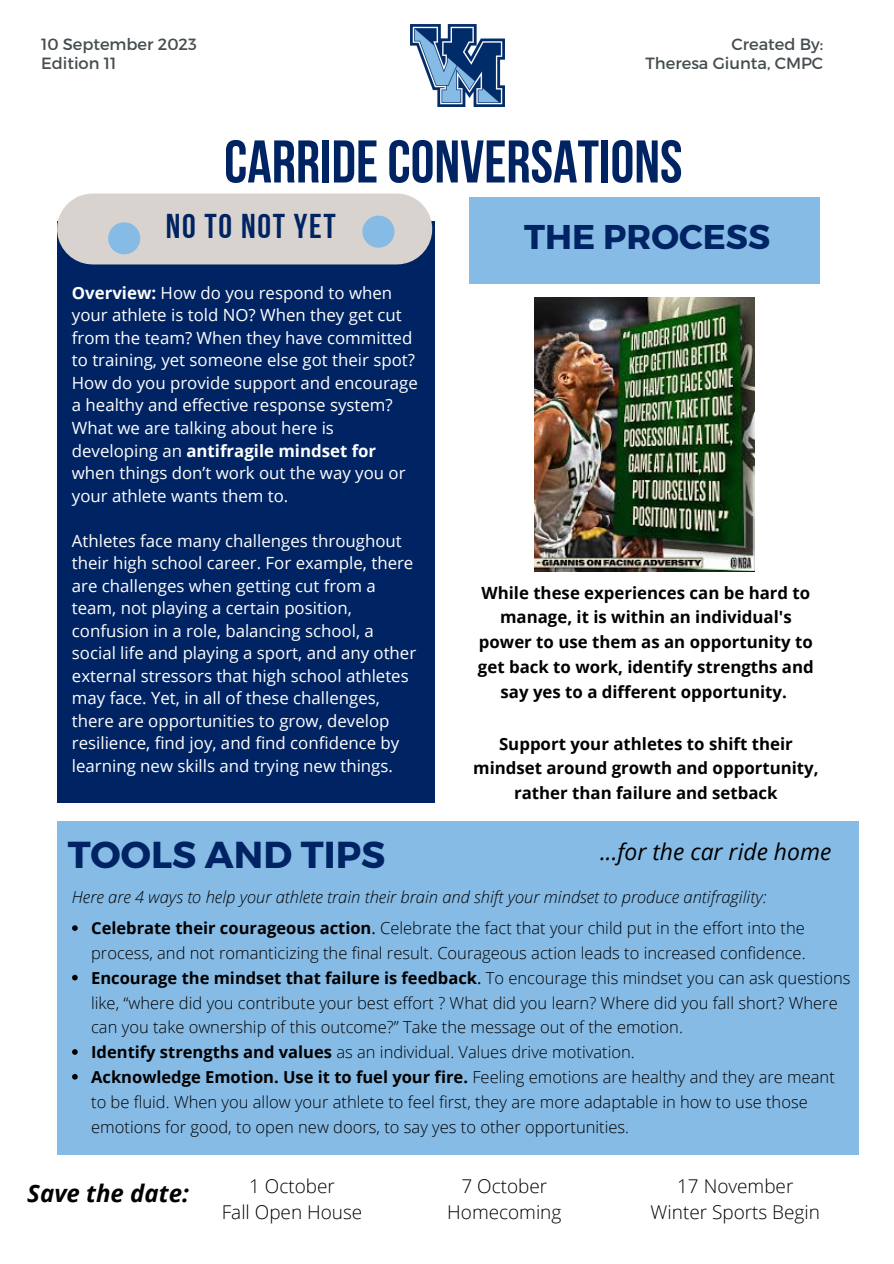
<style>
.page{position:relative;width:894px;height:1264px;background:#fff}
.page>*{position:absolute;margin:0;border:0;box-sizing:border-box;transform-origin:0 0}
.t1{font:60px "Bebas Neue Cyrillic";color:#002463}
.t2{font:700 37.5px "Montserrat";color:#002463}
.t3{font:700 34.35px "Montserrat";color:#002463}
.t4{font:34.35px "Bebas Neue Cyrillic";letter-spacing:.05em;color:#002463}
.t5{font:italic 700 24px "Open Sans";color:#000}
.t6{font:italic 22.95px "Open Sans";color:#000}
.t7{font:300 18.9px "Open Sans";color:#000}
.t8{font:16.8px/22.5px "Open Sans";color:#fff}
.t9{font:700 16.8px/24.8px "Open Sans";color:#000;text-align:center}
.t10{font:300 16.5px/24.8px "Open Sans";color:#000}
.t11{font:italic 300 16.5px "Open Sans";color:#000}
.t12{font:16.2px "Montserrat";color:#464d50}
.s1{font-weight:700}
.s2{font-weight:400}
</style>
<div class="page">
<img style="left:410px;top:25px;width:94px;height:82px">
<div style="left:57px;top:221px;width:377px;height:581px;background:#002463"></div>
<div style="left:57px;top:821px;width:801px;height:334px;background:#86bbe6"></div>
<div style="left:469px;top:197px;width:350px;height:86px;background:#86bbe6"></div>
<div style="left:93px;top:193px;width:303px;height:71px;background:#d9d3cf"></div>
<div style="left:362px;top:215px;width:32px;height:33px;background:#86bbe6;border-radius:50%"></div>
<div style="left:108px;top:222px;width:32px;height:32px;background:#86bbe6;border-radius:50%"></div>
<img style="left:534px;top:297px;width:220px;height:274px">
<svg style="left:72px;top:925px;width:6px;height:5px"></svg>
<svg style="left:72px;top:974px;width:6px;height:6px"></svg>
<svg style="left:72px;top:1049px;width:6px;height:5px"></svg>
<svg style="left:72px;top:1074px;width:6px;height:5px"></svg>
<p class="t12" style="left:41px;top:34px;width:157px">10 September 2023</p>
<p class="t12" style="left:41px;top:53px;width:77px">Edition 11</p>
<p class="t12" style="left:731px;top:34px;width:93px">Created By:</p>
<p class="t12" style="left:645px;top:53px;width:179px">Theresa Giunta, CMPC</p>
<p class="t1" style="left:224px;top:137px;width:459px">CARRIDECONVERSATIONS</p>
<p class="t4" style="left:166px;top:212px;width:172px">NO TO NOT YET</p>
<p class="t8" style="left:72px;top:281px;width:347px"><span class="s1">Overview:</span> How do you respond to when your athlete is told NO? When they get cut from the team? When they have committed to training, yet someone else got their spot?<br>How do you provide support and encourage a healthy and effective response system?<br>What we are talking about here is developing an <span class="s1">antifragile mindset for </span>when things don’t work out the way you or your athlete wants them to.</p>
<p class="t8" style="left:72px;top:529px;width:346px">Athletes face many challenges throughout their high school career. For example, there are challenges when getting cut from a team, not playing a certain position, confusion in a role, balancing school, a social life and playing a sport, and any other external stressors that high school athletes may face. Yet, in all of these challenges, there are opportunities to grow, develop resilience, find joy, and find confidence by learning new skills and trying new things.</p>
<p class="t3" style="left:524px;top:214px;width:247px">THE PROCESS</p>
<p class="t9" style="left:478px;top:579px;width:337px">While these experiences can be hard to manage, it is within an individual's power to use them as an opportunity to get back to work, identify strengths and say yes to a different opportunity.</p>
<p class="t9" style="left:473px;top:730px;width:347px">Support your athletes to shift their mindset around growth and opportunity, rather than failure and setback</p>
<p class="t2" style="left:68px;top:830px;width:319px">TOOLS AND TIPS</p>
<p class="t6" style="left:600px;top:835px;width:233px">...for the car ride home</p>
<p class="t11" style="left:72px;top:885px;width:696px">Here are 4 ways to help your athlete train their brain and shift your mindset to produce antifragility:</p>
<p class="t10" style="left:91px;top:915px;width:715px"><span class="s1">Celebrate their courageous action</span><span class="s2">.</span> Celebrate the fact that your child put in the effort into the process, and not romanticizing the final result. Courageous action leads to increased confidence.</p>
<p class="t10" style="left:91px;top:965px;width:760px"><span class="s1">Encourage the mindset that failure is feedback</span><span class="s2">.</span> To encourage this mindset you can ask questions like, “where did you contribute your best effort ? What did you learn? Where did you fall short? Where can you take ownership of this outcome?” Take the message out of the emotion.</p>
<p class="t10" style="left:91px;top:1039px;width:545px"><span class="s1">Identify strengths and values</span> as an individual. Values drive motivation.</p>
<p class="t10" style="left:91px;top:1064px;width:745px"><span class="s1">Acknowledge Emotion. Use it to fuel your fire.</span> Feeling emotions are healthy and they are meant to be fluid. When you allow your athlete to feel first, they are more adaptable in how to use those emotions for good, to open new doors, to say yes to other opportunities.</p>
<p class="t5" style="left:27px;top:1176px;width:163px">Save the date:</p>
<p class="t7" style="left:461px;top:1172px;width:87px">7 October</p>
<p class="t7" style="left:447px;top:1198px;width:116px">Homecoming</p>
<p class="t7" style="left:249px;top:1172px;width:87px">1 October</p>
<p class="t7" style="left:222px;top:1198px;width:142px">Fall Open House</p>
<p class="t7" style="left:677px;top:1172px;width:118px">17 November</p>
<p class="t7" style="left:650px;top:1198px;width:171px">Winter Sports Begin</p>
</div>
